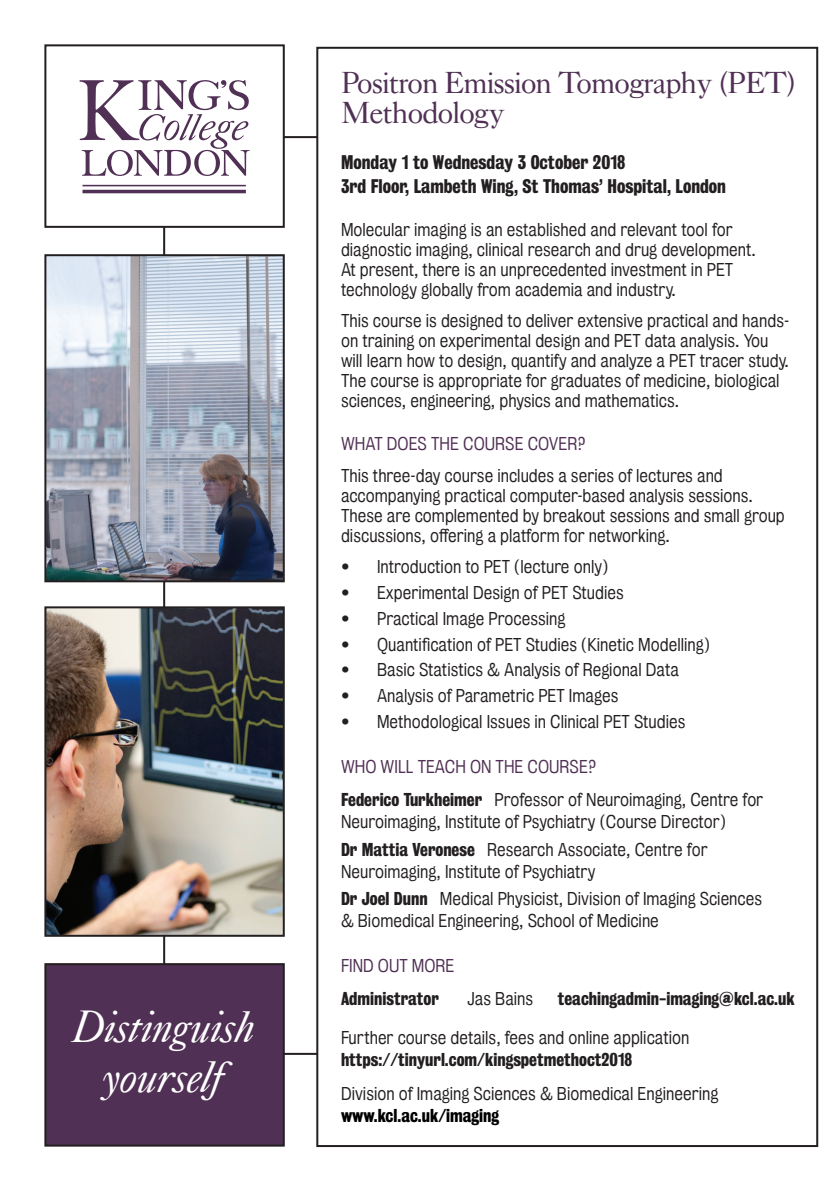
<style>
.page{position:relative;width:840px;height:1191px;background:#fff}
.page>*{position:absolute;margin:0;border:0;box-sizing:border-box;transform-origin:0 0}
.t1{font:italic 44.8px/50.4px "Kings Caslon Display";color:#fff;text-align:center}
.t2{font:30px/30px "Kings Caslon Display";letter-spacing:-.02em;color:#503054}
.t3{font:18px/24px "Kings Bureau Grot Three Seven";color:#231f20}
.t4{font:17px/20px "Kings Bureau Grot Five One";color:#231f20}
.t5{font:17px "Kings Bureau Grot Three Seven";color:#231f20}
.t6{font:17px "Kings Bureau Grot Five One";color:#503054}
.t7{font:17px "Kings Bureau Grot Three Seven";color:#000}
.s1{color:#503054}
.s2{font-family:"Kings Bureau Grot Three Seven"}
</style>
<div class="page">
<img style="left:47px;top:257px;width:234px;height:322px">
<div style="left:44px;top:254px;width:240px;height:328px;border:2px solid #231f20"></div>
<div style="left:45px;top:964px;width:238px;height:181px;background:#503054"></div>
<div style="left:44px;top:963px;width:240px;height:183px;border:2px solid #231f20"></div>
<div style="left:44px;top:44px;width:240px;height:184px;border:2px solid #231f20"></div>
<img style="left:47px;top:609px;width:234px;height:324px">
<div style="left:44px;top:606px;width:240px;height:330px;border:2px solid #231f20"></div>
<svg style="left:79px;top:80px;width:171px;height:113px"></svg>
<h1 class="t1" style="left:73px;top:1001px;width:184px">Distinguish yourself</h1>
<h2 class="t2" style="left:341px;top:67px;width:456px">Positron Emission Tomography (PET)<br>Methodology</h2>
<p class="t3" style="left:341px;top:150px;width:386px">Monday 1 to Wednesday 3 October 2018<br>3rd Floor, Lambeth Wing, St Thomas’ Hospital, London</p>
<p class="t4" style="left:341px;top:219px;width:416px">Molecular imaging is an established and relevant tool for diagnostic imaging, clinical research and drug development.<br>At present, there is an unprecedented investment in PET technology globally from academia and industry.</p>
<p class="t4" style="left:341px;top:311px;width:449px">This course is designed to deliver extensive practical and hands&shy;on training on experimental design and PET data analysis. You will learn how to design, quantify and analyze a PET tracer study.<br>The course is appropriate for graduates of medicine, biological sciences, engineering, physics and mathematics.</p>
<p class="t6" style="left:341px;top:434px;width:245px">WHAT DOES THE COURSE COVER?</p>
<p class="t4" style="left:341px;top:465px;width:445px">This three-day course includes a series of lectures and accompanying practical computer-based analysis sessions.<br>These are complemented by breakout sessions and small group discussions, offering a platform for networking.</p>
<p class="t4" style="left:341px;top:557px;width:268px">• Introduction to PET (lecture only)</p>
<p class="t4" style="left:341px;top:583px;width:284px">• Experimental Design of PET Studies</p>
<p class="t4" style="left:341px;top:608px;width:226px">• Practical Image Processing</p>
<p class="t4" style="left:341px;top:634px;width:370px">• Quantification of PET Studies (Kinetic Modelling)</p>
<p class="t4" style="left:341px;top:660px;width:339px">• Basic Statistics &amp; Analysis of Regional Data</p>
<p class="t4" style="left:341px;top:685px;width:279px">• Analysis of Parametric PET Images</p>
<p class="t4" style="left:341px;top:711px;width:346px">• Methodological Issues in Clinical PET Studies</p>
<p class="t6" style="left:341px;top:756px;width:87px">Who will teach</p>
<p class="t6" style="left:469px;top:756px;width:36px">on the</p>
<p class="t6" style="left:527px;top:756px;width:11px">course</p>
<p class="t4" style="left:341px;top:749px;width:423px;line-height:33.4px;text-indent:247px"><span class="s1">?<br></span><span class="s2">Federico Turkheimer</span> Professor of Neuroimaging, Centre for</p>
<p class="t4" style="left:341px;top:808px;width:386px;line-height:27.6px">Neuroimaging, Institute of Psychiatry (Course Director)<br><span class="s2">Dr Mattia Veronese</span> Research Associate, Centre for</p>
<p class="t4" style="left:341px;top:857px;width:422px;line-height:27.6px">Neuroimaging, Institute of Psychiatry<br><span class="s2">Dr Joel Dunn</span> Medical Physicist, Division of Imaging Sciences</p>
<p class="t4" style="left:341px;top:911px;width:319px">&amp; Biomedical Engineering, School of Medicine</p>
<p class="t6" style="left:341px;top:956px;width:115px">FIND OUT MORE</p>
<p class="t5" style="left:341px;top:989px;width:99px">Administrator</p>
<p class="t4" style="left:467px;top:989px;width:67px">Jas Bains</p>
<p class="t5" style="left:557px;top:989px;width:238px">teachingadmin-imaging@kcl.ac.uk</p>
<p class="t4" style="left:341px;top:1028px;width:349px">Further course details, fees and online application</p>
<p class="t5" style="left:341px;top:1050px;width:292px">https://tinyurl.com/kingspetmethoct2018</p>
<p class="t4" style="left:341px;top:1083px;width:378px">Division of Imaging Sciences &amp; Biomedical Engineering</p>
<p class="t7" style="left:341px;top:1105px;width:160px">www.kcl.ac.uk/imaging</p>
</div>
